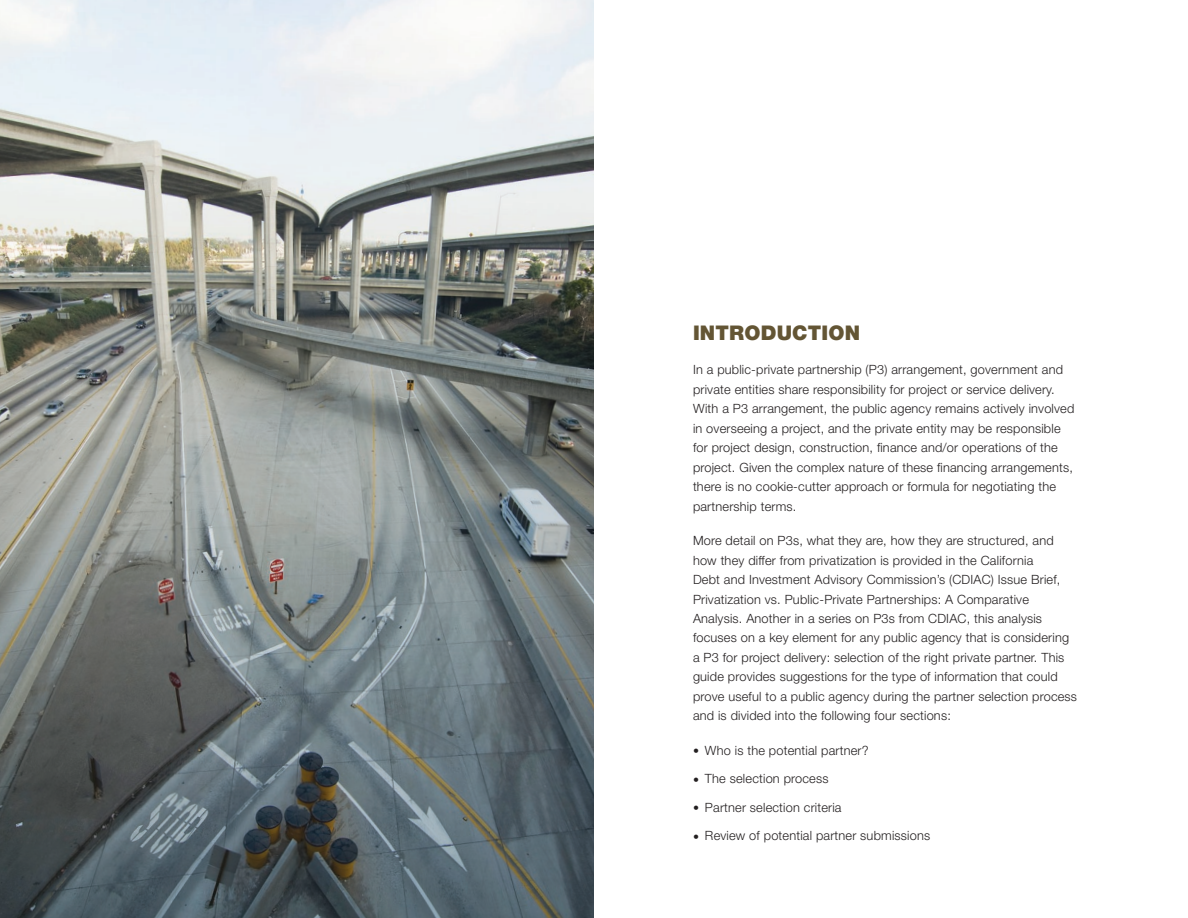
<style>
.page{position:relative;width:1188px;height:918px;background:#fff}
.page>*{position:absolute;margin:0;border:0;box-sizing:border-box;transform-origin:0 0}
.t1{font:900 20.25px "Helvetica Neue";letter-spacing:.01em;color:#635534}
.t2{font:300 12.75px/19.5px "Helvetica Neue";letter-spacing:.015em;color:#231f20}
.t3{font:300 12px "Helvetica Neue";color:#231f20}
</style>
<div class="page">
<img style="left:0;top:0;width:594px;height:918px">
<h1 class="t1" style="left:693px;top:320px;width:169px">INTRODUCTION</h1>
<p class="t2" style="left:693px;top:360px;width:383px">In a public-private partnership (P3) arrangement, government and private entities share responsibility for project or service delivery.<br>With a P3 arrangement, the public agency remains actively involved in overseeing a project, and the private entity may be responsible for project design, construction, finance and/or operations of the project. Given the complex nature of these financing arrangements, there is no cookie-cutter approach or formula for negotiating the partnership terms.</p>
<p class="t2" style="left:693px;top:530px;width:386px">More detail on P3s, what they are, how they are structured, and how they differ from privatization is provided in the California<br>Debt and Investment Advisory Commission’s (CDIAC) Issue Brief, Privatization vs. Public-Private Partnerships: A Comparative Analysis. Another in a series on P3s from CDIAC, this analysis focuses on a key element for any public agency that is considering a P3 for project delivery: selection of the right private partner. This guide provides suggestions for the type of information that could prove useful to a public agency during the partner selection process and is divided into the following four sections:</p>
<p class="t2" style="left:705px;top:740px;width:165px">Who is the potential partner?</p>
<p class="t2" style="left:705px;top:769px;width:125px">The selection process</p>
<p class="t2" style="left:705px;top:797px;width:138px">Partner selection criteria</p>
<p class="t2" style="left:705px;top:826px;width:227px">Review of potential partner submissions</p>
<p class="t3" style="left:693px;top:743px;width:7px">•</p>
<p class="t3" style="left:693px;top:772px;width:7px">•</p>
<p class="t3" style="left:693px;top:800px;width:7px">•</p>
<p class="t3" style="left:693px;top:829px;width:7px">•</p>
</div>
